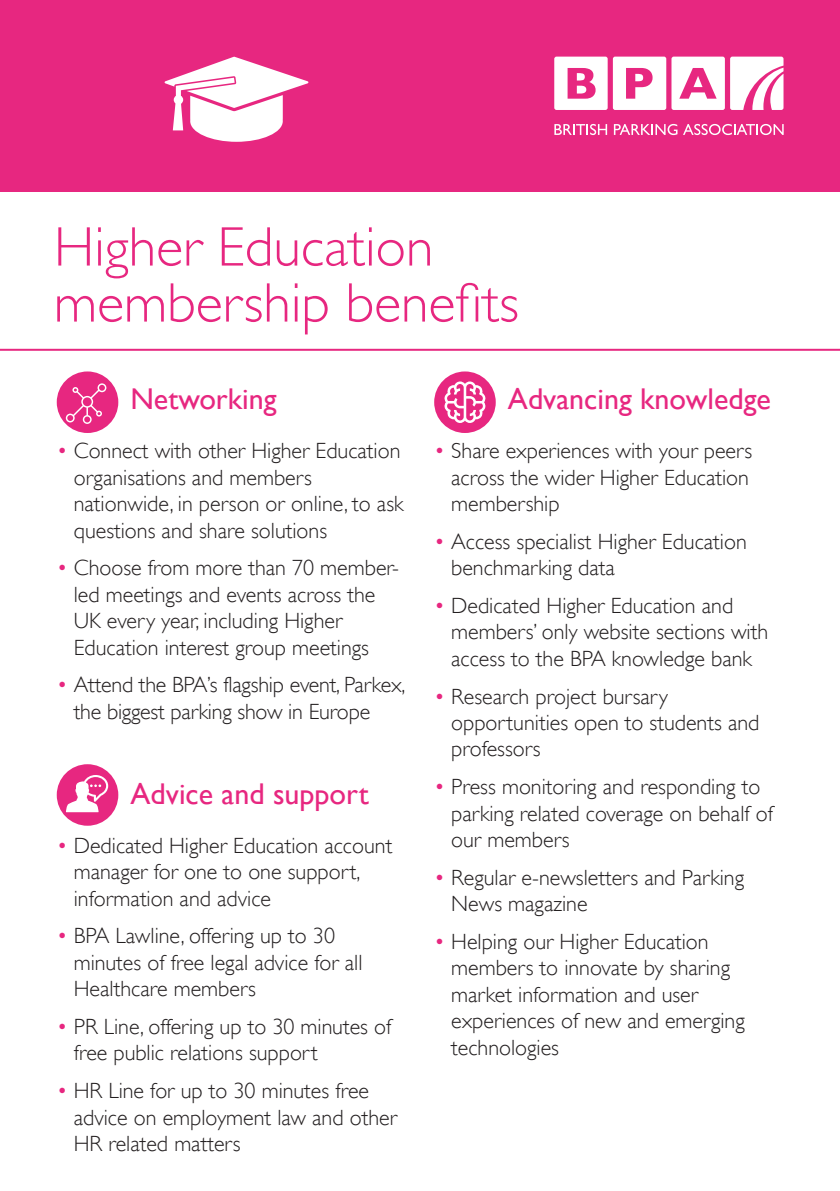
<style>
.page{position:relative;width:840px;height:1191px;background:#fff}
.page>*{position:absolute;margin:0;border:0;box-sizing:border-box;transform-origin:0 0}
.t1{font:300 56px/56px "Gill Sans";color:#e72780}
.Sub_Header{font:30px "Gill Sans";color:#e72780}
.t2{font:300 22px/26.4px "Gill Sans";color:#231f20}
.s1{color:#e72780}
</style>
<div class="page">
<div style="left:0;top:0;width:839px;height:192px;background:#e72780"></div>
<svg style="left:554px;top:124px;width:52px;height:11px"></svg>
<svg style="left:613px;top:124px;width:170px;height:11px"></svg>
<svg style="left:554px;top:57px;width:229px;height:53px"></svg>
<hr style="left:0;top:349px;width:839px;height:2px;background:#e72780">
<div style="left:57px;top:371px;width:61px;height:62px;background:#e72780;border-radius:50%"></div>
<svg style="left:66px;top:383px;width:40px;height:41px"></svg>
<div style="left:434px;top:371px;width:61px;height:62px;background:#e72780;border-radius:50%"></div>
<svg style="left:444px;top:381px;width:41px;height:42px"></svg>
<div style="left:57px;top:764px;width:61px;height:61px;background:#e72780;border-radius:50%"></div>
<svg style="left:66px;top:775px;width:42px;height:37px"></svg>
<svg style="left:164px;top:57px;width:144px;height:85px"></svg>
<p class="t1" style="left:54px;top:218px;width:466px">Higher Education membership benefits</p>
<p class="Sub_Header" style="left:130px;top:382px;width:147px">Networking</p>
<p class="t2" style="left:74px;top:437px;width:331px;text-indent:-17px"><span class="s1">•</span> Connect with other Higher Education organisations and members nationwide, in person or online, to ask questions and share solutions</p>
<p class="t2" style="left:74px;top:554px;width:326px;text-indent:-17px"><span class="s1">•</span> Choose from more than 70 member&shy;led meetings and events across the UK every year, including Higher Education interest group meetings</p>
<p class="t2" style="left:74px;top:671px;width:333px;text-indent:-17px"><span class="s1">•</span> Attend the BPA’s flagship event, Parkex, the biggest parking show in Europe</p>
<p class="Sub_Header" style="left:130px;top:776px;width:239px">Advice and support</p>
<p class="t2" style="left:74px;top:832px;width:320px;text-indent:-17px"><span class="s1">•</span> Dedicated Higher Education account manager for one to one support, information and advice</p>
<p class="t2" style="left:74px;top:922px;width:290px;text-indent:-17px"><span class="s1">•</span> BPA Lawline, offering up to 30 minutes of free legal advice for all<br>Healthcare members</p>
<p class="t2" style="left:74px;top:1013px;width:319px;text-indent:-17px"><span class="s1">•</span> PR Line, offering up to 30 minutes of free public relations support</p>
<p class="t2" style="left:74px;top:1077px;width:324px;text-indent:-17px"><span class="s1">•</span> HR Line for up to 30 minutes free advice on employment law and other<br>HR related matters</p>
<p class="Sub_Header" style="left:507px;top:382px;width:264px">Advancing knowledge</p>
<p class="t2" style="left:451px;top:437px;width:302px;text-indent:-17px"><span class="s1">•</span> Share experiences with your peers across the wider Higher Education membership</p>
<p class="t2" style="left:451px;top:528px;width:297px;text-indent:-17px"><span class="s1">•</span> Access specialist Higher Education benchmarking data</p>
<p class="t2" style="left:451px;top:592px;width:318px;text-indent:-17px"><span class="s1">•</span> Dedicated Higher Education and members’ only website sections with access to the BPA knowledge bank</p>
<p class="t2" style="left:451px;top:683px;width:309px;text-indent:-17px"><span class="s1">•</span> Research project bursary opportunities open to students and professors</p>
<p class="t2" style="left:451px;top:773px;width:323px;text-indent:-17px"><span class="s1">•</span> Press monitoring and responding to parking related coverage on behalf of our members</p>
<p class="t2" style="left:451px;top:864px;width:294px;text-indent:-17px"><span class="s1">•</span> Regular e-newsletters and Parking<br>News magazine</p>
<p class="t2" style="left:451px;top:928px;width:295px;text-indent:-17px"><span class="s1">•</span> Helping our Higher Education members to innovate by sharing market information and user experiences of new and emerging technologies</p>
</div>
